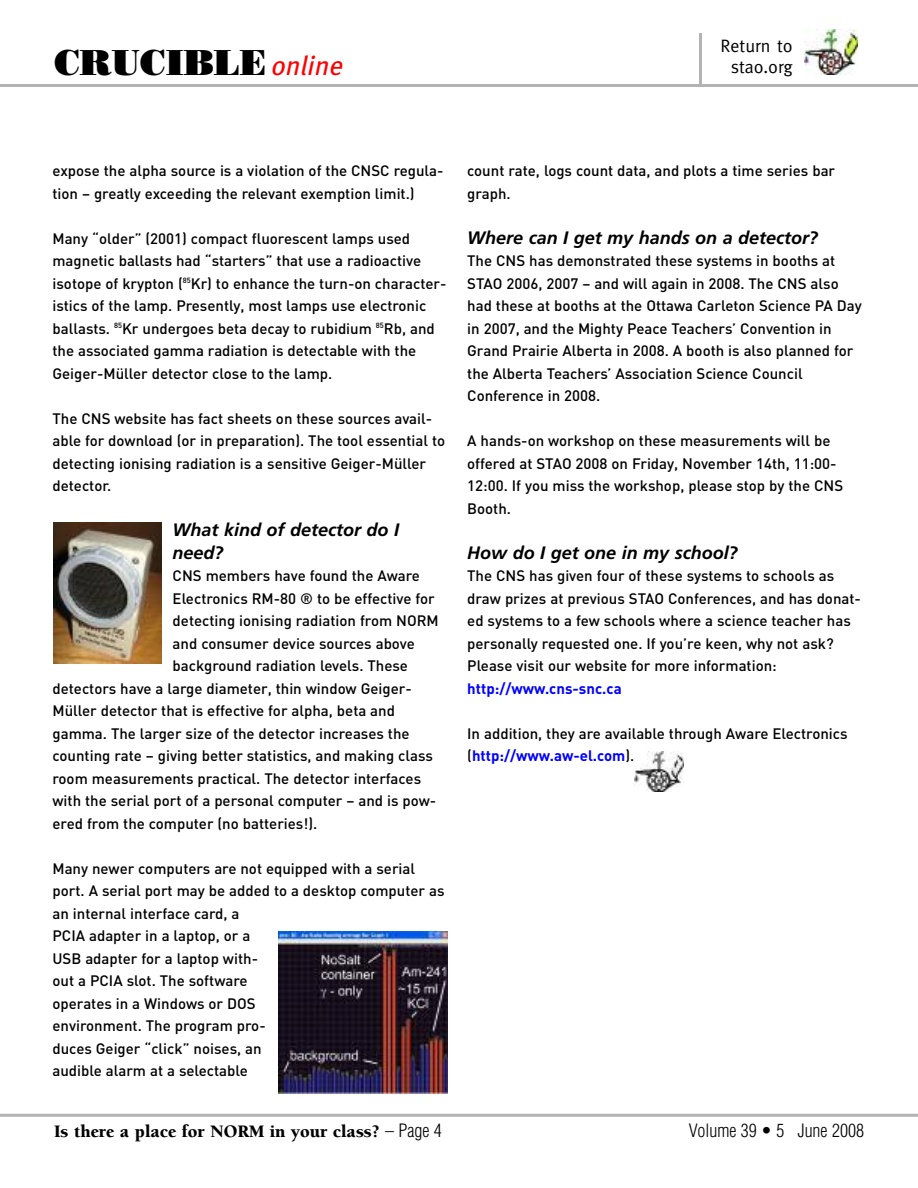
<style>
.page{position:relative;width:918px;height:1188px;background:#fff}
.page>*{position:absolute;margin:0;border:0;box-sizing:border-box;transform-origin:0 0}
.t1{font:36px "Bodoni Poster";color:#000}
.t2{font:italic 700 18px/22.5px "Frutiger";color:#000}
.t3{font:900 18px "Berkeley";color:#000}
.t4{font:300 condensed 18px "Helvetica";color:#000}
.t5{font:18px/21.6px "Meta";color:#000;text-align:center}
.t6{font:500 15px/22.5px "DIN";color:#000}
.t7{font:700 15px "DIN";color:#00f}
.s1{font-family:"Meta";font-style:italic;font-size:27px;color:#f00}
.s2{font-weight:700;color:#00f}
.s3{font-family:"Helvetica";font-weight:300;font-stretch:condensed}
</style>
<div class="page">
<img style="left:635px;top:751px;width:49px;height:40px">
<hr style="left:0;top:1114px;width:918px;height:3px;background:#b3b3b3">
<hr style="left:0;top:84px;width:918px;height:3px;background:#b3b3b3">
<img style="left:804px;top:30px;width:54px;height:44px">
<hr style="left:699px;top:33px;width:3px;height:54px;background:#b3b3b3">
<img style="left:53px;top:523px;width:108px;height:140px">
<img style="left:278px;top:932px;width:170px;height:162px">
<h1 class="t1" style="left:54px;top:41px;width:295px">CRUCIBLE<span class="s1">online</span></h1>
<p class="t5" style="left:721px;top:35px;width:74px">Return to stao.org</p>
<p class="t6" style="left:52px;top:160px;width:393px">expose the alpha source is a violation of the CNSC regula&shy;tion – greatly exceeding the relevant exemption limit.)</p>
<p class="t6" style="left:52px;top:227px;width:395px">Many “older” (2001) compact fluorescent lamps used magnetic ballasts had “starters” that use a radioactive isotope of krypton (<sup>85</sup>Kr) to enhance the turn-on character&shy;istics of the lamp. Presently, most lamps use electronic ballasts. <sup>85</sup>Kr undergoes beta decay to rubidium <sup>85</sup>Rb, and the associated gamma radiation is detectable with the Geiger-Müller detector close to the lamp.</p>
<p class="t6" style="left:52px;top:407px;width:394px">The CNS website has fact sheets on these sources avail&shy;able for download (or in preparation). The tool essential to detecting ionising radiation is a sensitive Geiger-Müller detector.</p>
<p class="t2" style="left:173px;top:520px;width:228px">What kind of detector do I need?</p>
<p class="t6" style="left:173px;top:565px;width:249px">CNS members have found the Aware</p>
<p class="t6" style="left:173px;top:587px;width:264px">Electronics RM-80 ® to be effective for</p>
<p class="t6" style="left:173px;top:610px;width:268px">detecting ionising radiation from NORM</p>
<p class="t6" style="left:173px;top:632px;width:244px">and consumer device sources above</p>
<p class="t6" style="left:173px;top:655px;width:237px">background radiation levels. These</p>
<p class="t6" style="left:52px;top:677px;width:361px">detectors have a large diameter, thin window Geiger-</p>
<p class="t6" style="left:52px;top:700px;width:344px">Müller detector that is effective for alpha, beta and</p>
<p class="t6" style="left:52px;top:722px;width:359px">gamma. The larger size of the detector increases the</p>
<p class="t6" style="left:52px;top:745px;width:382px">counting rate – giving better statistics, and making class</p>
<p class="t6" style="left:52px;top:767px;width:370px">room measurements practical. The detector interfaces</p>
<p class="t6" style="left:52px;top:790px;width:385px">with the serial port of a personal computer – and is pow-</p>
<p class="t6" style="left:52px;top:812px;width:266px">ered from the computer (no batteries!).</p>
<p class="t6" style="left:53px;top:857px;width:394px">Many newer computers are not equipped with a serial port. A serial port may be added to a desktop computer as an internal interface card, a<br>PCIA adapter in a laptop, or a<br>USB adapter for a laptop with-<br>out a PCIA slot. The software<br>operates in a Windows or DOS<br>environment. The program pro-<br>duces Geiger “click” noises, an<br>audible alarm at a selectable</p>
<p class="t6" style="left:467px;top:160px;width:369px">count rate, logs count data, and plots a time series bar graph.</p>
<p class="t2" style="left:467px;top:227px;width:353px">Where can I get my hands on a detector?</p>
<p class="t6" style="left:467px;top:250px;width:396px">The CNS has demonstrated these systems in booths at STAO 2006, 2007 – and will again in 2008. The CNS also had these at booths at the Ottawa Carleton Science PA Day in 2007, and the Mighty Peace Teachers’ Convention in Grand Prairie Alberta in 2008. A booth is also planned for the Alberta Teachers’ Association Science Council Conference in 2008.</p>
<p class="t6" style="left:467px;top:430px;width:377px">A hands-on workshop on these measurements will be offered at STAO 2008 on Friday, November 14th, 11:00- 12:00. If you miss the workshop, please stop by the CNS Booth.</p>
<p class="t2" style="left:467px;top:542px;width:272px">How do I get one in my school?</p>
<p class="t6" style="left:467px;top:565px;width:395px">The CNS has given four of these systems to schools as draw prizes at previous STAO Conferences, and has donat&shy;ed systems to a few schools where a science teacher has personally requested one. If you’re keen, why not ask?<br>Please visit our website for more information:</p>
<p class="t7" style="left:467px;top:680px;width:156px">http://www.cns-snc.ca</p>
<p class="t6" style="left:467px;top:722px;width:382px">In addition, they are available through Aware Electronics (<span class="s2">http://www.aw-el.com</span>).</p>
<p class="t3" style="left:54px;top:1124px;width:389px">Is there a place for NORM in your class? <span class="s3">– Page 4</span></p>
<p class="t4" style="left:689px;top:1120px;width:177px">Volume 39 • 5 June 2008</p>
</div>
